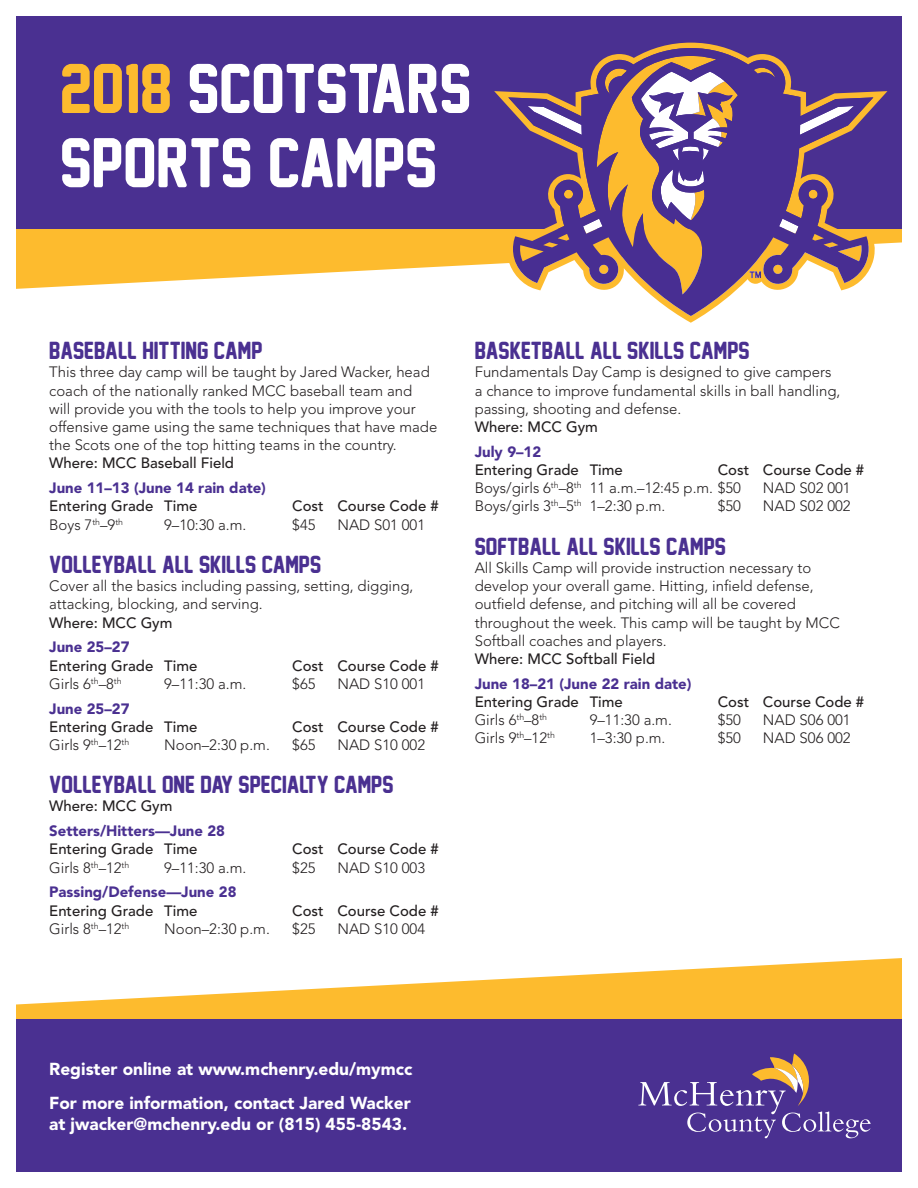
<style>
.page{position:relative;width:918px;height:1188px;background:#fff}
.page>*{position:absolute;margin:0;border:0;box-sizing:border-box;transform-origin:0 0}
.Course_Title{font:22.5px "New Athletic M54";color:#4a3091}
.Course_Title-2{font:900 17.25px/20.7px "Avenir LT Std";color:#fff}
.Course_Title-3{font:300 14.85px/18.3px "Avenir LT Std";color:#231f20}
.Course_Title-4{font:500 14.85px "Avenir LT Std";color:#231f20}
.Course_Title-5{font:900 14.85px "Avenir LT Std";color:#4a3091}
.s1{font-weight:500}
</style>
<div class="page">
<svg style="left:16px;top:229px;width:886px;height:60px;fill:#fdbb2e"></svg>
<svg style="left:16px;top:958px;width:886px;height:62px;fill:#fdbb2e"></svg>
<div style="left:1px;top:1020px;width:917px;height:152px;background:#4a3091"></div>
<svg style="left:638px;top:1054px;width:233px;height:84px"></svg>
<div style="left:1px;top:16px;width:917px;height:213px;background:#4a3091"></div>
<svg style="left:62px;top:138px;width:373px;height:49px"></svg>
<svg style="left:190px;top:64px;width:279px;height:49px"></svg>
<svg style="left:62px;top:64px;width:108px;height:49px"></svg>
<svg style="left:494px;top:43px;width:393px;height:280px"></svg>
<svg style="left:508px;top:48px;width:365px;height:268px"></svg>
<div style="left:0;top:0;width:16px;height:1188px;background:#fff"></div>
<div style="left:902px;top:0;width:16px;height:1188px;background:#fff"></div>
<p class="Course_Title" style="left:49px;top:338px;width:215px">BASEBALL HITTING CAMP</p>
<p class="Course_Title-3" style="left:49px;top:363px;width:390px">This three day camp will be taught by Jared Wacker, head coach of the nationally ranked MCC baseball team and<br>will provide you with the tools to help you improve your offensive game using the same techniques that have made the Scots one of the top hitting teams in the country.<br><span class="s1">Where: MCC Baseball Field</span></p>
<p class="Course_Title-5" style="left:49px;top:479px;width:218px">June 11–13 (June 14 rain date)</p>
<p class="Course_Title-4" style="left:49px;top:498px;width:150px">Entering Grade Time</p>
<p class="Course_Title-4" style="left:292px;top:498px;width:148px">Cost Course Code #</p>
<p class="Course_Title-3" style="left:49px;top:515px;width:75px">Boys 7<sup>th</sup>–9<sup>th</sup></p>
<p class="Course_Title-3" style="left:164px;top:515px;width:84px">9–10:30 a.m.</p>
<p class="Course_Title-3" style="left:292px;top:515px;width:25px">$45</p>
<p class="Course_Title-3" style="left:337px;top:515px;width:89px">NAD S01 001</p>
<p class="Course_Title" style="left:49px;top:552px;width:273px">VOLLEYBALL ALL SKILLS CAMPS</p>
<p class="Course_Title-3" style="left:49px;top:577px;width:366px">Cover all the basics including passing, setting, digging, attacking, blocking, and serving.<br><span class="s1">Where: MCC Gym</span></p>
<p class="Course_Title-5" style="left:49px;top:638px;width:82px">June 25–27</p>
<p class="Course_Title-4" style="left:49px;top:657px;width:150px">Entering Grade Time</p>
<p class="Course_Title-4" style="left:292px;top:657px;width:148px">Cost Course Code #</p>
<p class="Course_Title-3" style="left:49px;top:675px;width:74px">Girls 6<sup>th</sup>–8<sup>th</sup></p>
<p class="Course_Title-3" style="left:164px;top:675px;width:84px">9–11:30 a.m.</p>
<p class="Course_Title-3" style="left:292px;top:675px;width:25px">$65</p>
<p class="Course_Title-3" style="left:337px;top:675px;width:89px">NAD S10 001</p>
<p class="Course_Title-5" style="left:49px;top:699px;width:82px">June 25–27</p>
<p class="Course_Title-4" style="left:49px;top:718px;width:150px">Entering Grade Time</p>
<p class="Course_Title-4" style="left:292px;top:718px;width:148px">Cost Course Code #</p>
<p class="Course_Title-3" style="left:49px;top:736px;width:82px">Girls 9<sup>th</sup>–12<sup>th</sup></p>
<p class="Course_Title-3" style="left:164px;top:736px;width:107px">Noon–2:30 p.m.</p>
<p class="Course_Title-3" style="left:292px;top:736px;width:25px">$65</p>
<p class="Course_Title-3" style="left:337px;top:736px;width:89px">NAD S10 002</p>
<p class="Course_Title" style="left:49px;top:772px;width:346px">VOLLEYBALL ONE DAY SPECIALTY CAMPS</p>
<p class="Course_Title-4" style="left:49px;top:798px;width:125px">Where: MCC Gym</p>
<p class="Course_Title-5" style="left:49px;top:822px;width:177px">Setters/Hitters—June 28</p>
<p class="Course_Title-4" style="left:49px;top:841px;width:150px">Entering Grade Time</p>
<p class="Course_Title-4" style="left:292px;top:841px;width:148px">Cost Course Code #</p>
<p class="Course_Title-3" style="left:49px;top:858px;width:82px">Girls 8<sup>th</sup>–12<sup>th</sup></p>
<p class="Course_Title-3" style="left:164px;top:858px;width:84px">9–11:30 a.m.</p>
<p class="Course_Title-3" style="left:292px;top:858px;width:25px">$25</p>
<p class="Course_Title-3" style="left:337px;top:858px;width:89px">NAD S10 003</p>
<p class="Course_Title-5" style="left:49px;top:883px;width:189px">Passing/Defense—June 28</p>
<p class="Course_Title-4" style="left:49px;top:902px;width:150px">Entering Grade Time</p>
<p class="Course_Title-4" style="left:292px;top:902px;width:148px">Cost Course Code #</p>
<p class="Course_Title-3" style="left:49px;top:920px;width:82px">Girls 8<sup>th</sup>–12<sup>th</sup></p>
<p class="Course_Title-3" style="left:164px;top:920px;width:107px">Noon–2:30 p.m.</p>
<p class="Course_Title-3" style="left:292px;top:920px;width:25px">$25</p>
<p class="Course_Title-3" style="left:337px;top:920px;width:89px">NAD S10 004</p>
<p class="Course_Title" style="left:475px;top:338px;width:277px">BASKETBALL ALL SKILLS CAMPS</p>
<p class="Course_Title-3" style="left:475px;top:363px;width:367px">Fundamentals Day Camp is designed to give campers a chance to improve fundamental skills in ball handling, passing, shooting and defense.<br><span class="s1">Where: MCC Gym</span></p>
<p class="Course_Title-5" style="left:475px;top:443px;width:68px">July 9–12</p>
<p class="Course_Title-4" style="left:475px;top:461px;width:150px">Entering Grade Time</p>
<p class="Course_Title-4" style="left:718px;top:461px;width:148px">Cost Course Code #</p>
<p class="Course_Title-3" style="left:475px;top:479px;width:268px">Boys/girls 6<sup>th</sup>–8<sup>th</sup> 11 a.m.–12:45 p.m. $50</p>
<p class="Course_Title-3" style="left:763px;top:479px;width:89px">NAD S02 001</p>
<p class="Course_Title-3" style="left:475px;top:497px;width:192px">Boys/girls 3<sup>th</sup>–5<sup>th</sup> 1–2:30 p.m.</p>
<p class="Course_Title-3" style="left:718px;top:497px;width:25px">$50</p>
<p class="Course_Title-3" style="left:763px;top:497px;width:89px">NAD S02 002</p>
<p class="Course_Title" style="left:475px;top:534px;width:253px">SOFTBALL ALL SKILLS CAMPS</p>
<p class="Course_Title-3" style="left:475px;top:559px;width:367px">All Skills Camp will provide instruction necessary to develop your overall game. Hitting, infield defense, outfield defense, and pitching will all be covered throughout the week. This camp will be taught by MCC Softball coaches and players.<br><span class="s1">Where: MCC Softball Field</span></p>
<p class="Course_Title-5" style="left:475px;top:675px;width:218px">June 18–21 (June 22 rain date)</p>
<p class="Course_Title-4" style="left:475px;top:693px;width:150px">Entering Grade Time</p>
<p class="Course_Title-4" style="left:718px;top:693px;width:148px">Cost Course Code #</p>
<p class="Course_Title-3" style="left:475px;top:711px;width:74px">Girls 6<sup>th</sup>–8<sup>th</sup></p>
<p class="Course_Title-3" style="left:590px;top:711px;width:84px">9–11:30 a.m.</p>
<p class="Course_Title-3" style="left:718px;top:711px;width:25px">$50</p>
<p class="Course_Title-3" style="left:763px;top:711px;width:89px">NAD S06 001</p>
<p class="Course_Title-3" style="left:475px;top:729px;width:82px">Girls 9<sup>th</sup>–12<sup>th</sup></p>
<p class="Course_Title-3" style="left:590px;top:729px;width:77px">1–3:30 p.m.</p>
<p class="Course_Title-3" style="left:718px;top:729px;width:25px">$50</p>
<p class="Course_Title-3" style="left:763px;top:729px;width:89px">NAD S06 002</p>
<p class="Course_Title-2" style="left:49px;top:1059px;width:365px">Register online at www.mchenry.edu/mymcc</p>
<p class="Course_Title-2" style="left:49px;top:1093px;width:363px">For more information, contact Jared Wacker at jwacker@mchenry.edu or (815) 455-8543.</p>
</div>
